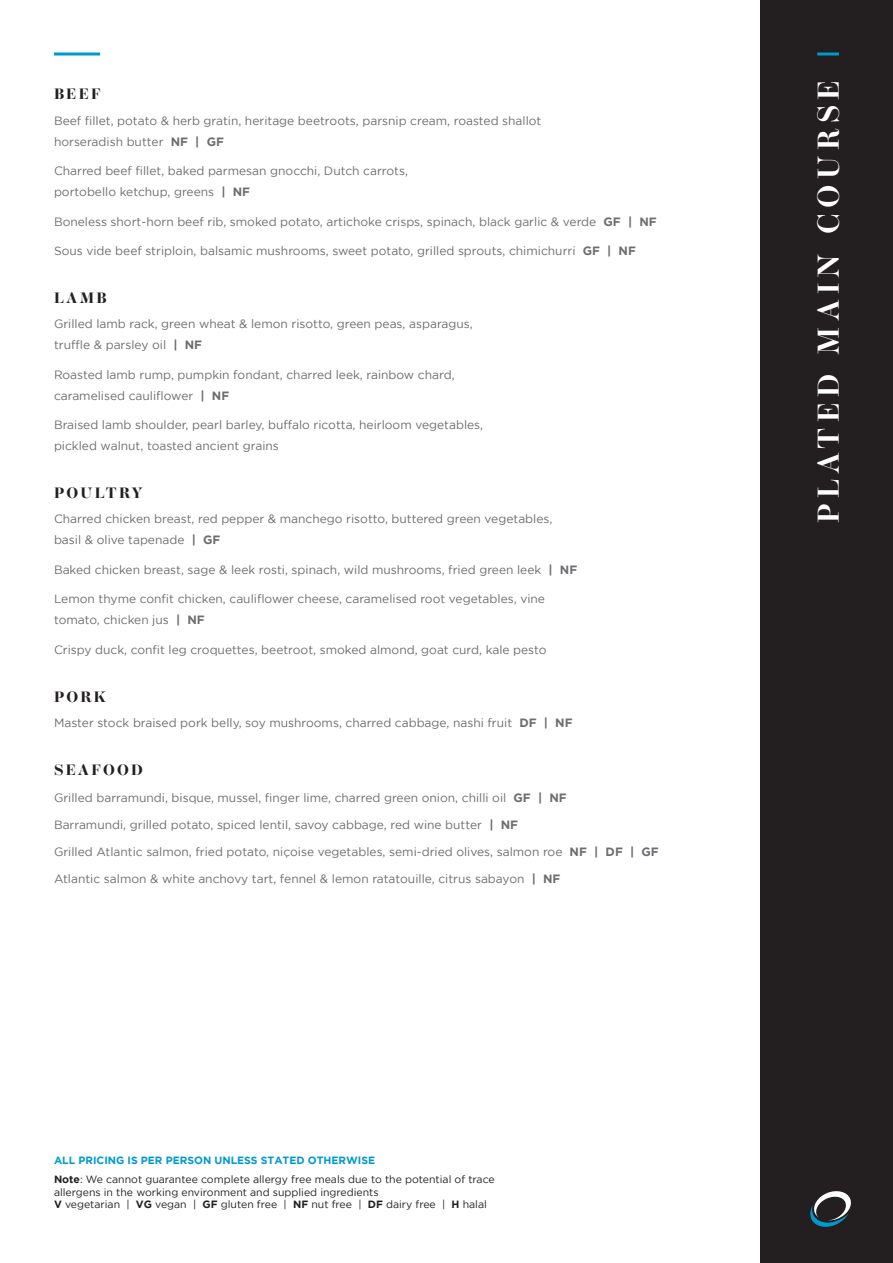
<style>
.page{position:relative;width:893px;height:1263px;background:#fff}
.page>*{position:absolute;margin:0;border:0;box-sizing:border-box;transform-origin:0 0}
.t1{font:600 30px "Operetta 12";letter-spacing:.18em;color:#fff}
.Heading{font:700 15px "Operetta 12";letter-spacing:.15em;color:#231f20}
.Body_1_over_two_lines{font:12px/21px "Gotham";color:#6c6d70}
.Body_text_1_line{font:12px "Gotham";color:#6c6d70}
.t2{font:10.5px/12.6px "Gotham";color:#231f20}
.t3{font:700 10.5px "Gotham";color:#09c}
.s1{font-weight:700}
</style>
<div class="page">
<div style="left:760px;top:0;width:133px;height:1263px;background:#231f20"></div>
<hr style="left:817px;top:53px;width:22px;height:3px;background:#09c">
<svg style="left:810px;top:1191px;width:41px;height:36px"></svg>
<hr style="left:54px;top:53px;width:46px;height:3px;background:#09c">
<p class="Heading" style="left:54px;top:85px;width:48px">BEEF</p>
<p class="Body_1_over_two_lines" style="left:54px;top:110px;width:489px">Beef fillet, potato &amp; herb gratin, heritage beetroots, parsnip cream, roasted shallot horseradish butter <span class="s1">NF | GF</span></p>
<p class="Body_1_over_two_lines" style="left:54px;top:160px;width:355px">Charred beef fillet, baked parmesan gnocchi, Dutch carrots, portobello ketchup, greens <span class="s1">| NF</span></p>
<p class="Body_1_over_two_lines" style="left:54px;top:211px;width:604px">Boneless short-horn beef rib, smoked potato, artichoke crisps, spinach, black garlic &amp; verde <span class="s1">GF | NF</span></p>
<p class="Body_1_over_two_lines" style="left:54px;top:240px;width:583px">Sous vide beef striploin, balsamic mushrooms, sweet potato, grilled sprouts, chimichurri <span class="s1">GF | NF</span></p>
<p class="Heading" style="left:54px;top:289px;width:54px">LAMB</p>
<p class="Body_1_over_two_lines" style="left:54px;top:313px;width:420px">Grilled lamb rack, green wheat &amp; lemon risotto, green peas, asparagus, truffle &amp; parsley oil <span class="s1">| NF</span></p>
<p class="Body_1_over_two_lines" style="left:54px;top:364px;width:402px">Roasted lamb rump, pumpkin fondant, charred leek, rainbow chard, caramelised cauliflower <span class="s1">| NF</span></p>
<p class="Body_1_over_two_lines" style="left:54px;top:414px;width:431px">Braised lamb shoulder, pearl barley, buffalo ricotta, heirloom vegetables, pickled walnut, toasted ancient grains</p>
<p class="Heading" style="left:54px;top:484px;width:90px">POULTRY</p>
<p class="Body_1_over_two_lines" style="left:54px;top:508px;width:500px">Charred chicken breast, red pepper &amp; manchego risotto, buttered green vegetables, basil &amp; olive tapenade <span class="s1">| GF</span></p>
<p class="Body_1_over_two_lines" style="left:54px;top:559px;width:525px">Baked chicken breast, sage &amp; leek rosti, spinach, wild mushrooms, fried green leek <span class="s1">| NF</span></p>
<p class="Body_1_over_two_lines" style="left:54px;top:588px;width:492px">Lemon thyme confit chicken, cauliflower cheese, caramelised root vegetables, vine tomato, chicken jus <span class="s1">| NF</span></p>
<p class="Body_1_over_two_lines" style="left:54px;top:639px;width:494px">Crispy duck, confit leg croquettes, beetroot, smoked almond, goat curd, kale pesto</p>
<p class="Heading" style="left:54px;top:687px;width:54px">PORK</p>
<p class="Body_text_1_line" style="left:54px;top:716px;width:520px">Master stock braised pork belly, soy mushrooms, charred cabbage, nashi fruit <span class="s1">DF | NF</span></p>
<p class="Heading" style="left:54px;top:760px;width:90px">SEAFOOD</p>
<p class="Body_text_1_line" style="left:54px;top:791px;width:514px">Grilled barramundi, bisque, mussel, finger lime, charred green onion, chilli oil <span class="s1">GF | NF</span></p>
<p class="Body_text_1_line" style="left:54px;top:818px;width:466px">Barramundi, grilled potato, spiced lentil, savoy cabbage, red wine butter <span class="s1">| NF</span></p>
<p class="Body_text_1_line" style="left:54px;top:845px;width:606px">Grilled Atlantic salmon, fried potato, niçoise vegetables, semi-dried olives, salmon roe <span class="s1">NF | DF | GF</span></p>
<p class="Body_text_1_line" style="left:54px;top:872px;width:508px">Atlantic salmon &amp; white anchovy tart, fennel &amp; lemon ratatouille, citrus sabayon <span class="s1">| NF</span></p>
<p class="t3" style="left:54px;top:1154px;width:323px">ALL PRICING IS PER PERSON UNLESS STATED OTHERWISE</p>
<p class="t2" style="left:54px;top:1173px;width:442px"><span class="s1">Note</span>: We cannot guarantee complete allergy free meals due to the potential of trace allergens in the working environment and supplied ingredients<br><span class="s1">V</span> vegetarian | <span class="s1">VG</span> vegan | <span class="s1">GF</span> gluten free | <span class="s1">NF</span> nut free | <span class="s1">DF</span> dairy free | <span class="s1">H</span> halal</p>
<p class="t1" style="left:811px;top:523px;width:444px;rotate:-90deg">PLATED MAIN COURSE</p>
</div>
